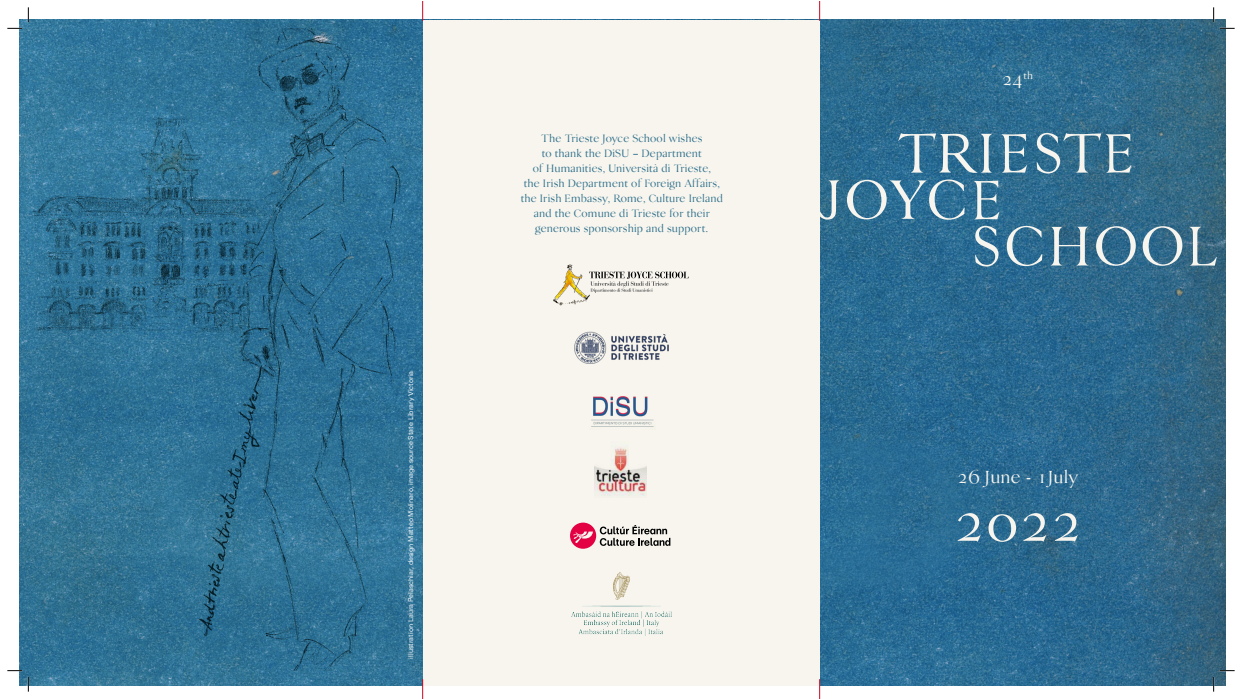
<style>
.page{position:relative;width:1242px;height:699px;background:#fff}
.page>*{position:absolute;margin:0;border:0;box-sizing:border-box;transform-origin:0 0}
.t1{font:300 54px "URW Danmark W01";color:#f7f5ee}
.t2{font:300 18px "URW Danmark W01";letter-spacing:.015em;color:#f7f5ee}
.t3{font:300 11px/15px "URW Danmark W01";letter-spacing:.015em;color:#30708b;text-align:center}
.t4{font:7px "Messina Sans";color:#fff}
</style>
<div class="page">
<img style="left:19px;top:19px;width:1206px;height:666px">
<div style="left:423px;top:20px;width:396px;height:665px;background:#f7f5ee"></div>
<img style="left:571px;top:572px;width:100px;height:63px">
<img style="left:594px;top:448px;width:53px;height:48px">
<svg style="left:570px;top:522px;width:100px;height:27px"></svg>
<img style="left:574px;top:331px;width:95px;height:32px">
<img style="left:591px;top:396px;width:63px;height:31px">
<svg style="left:422px;top:1px;width:1px;height:20px"></svg>
<svg style="left:422px;top:679px;width:1px;height:20px"></svg>
<svg style="left:819px;top:1px;width:1px;height:20px"></svg>
<svg style="left:819px;top:679px;width:1px;height:20px"></svg>
<svg style="left:973px;top:181px;width:26px;height:38px"></svg>
<svg style="left:819px;top:180px;width:20px;height:40px"></svg>
<svg style="left:847px;top:179px;width:117px;height:41px;background:#5589a6"></svg>
<svg style="left:975px;top:226px;width:23px;height:40px"></svg>
<svg style="left:1006px;top:226px;width:36px;height:40px"></svg>
<svg style="left:1096px;top:226px;width:39px;height:40px;background:#618ca4"></svg>
<svg style="left:1142px;top:226px;width:40px;height:40px;background:#628ca2"></svg>
<svg style="left:1050px;top:227px;width:38px;height:38px"></svg>
<svg style="left:1189px;top:227px;width:27px;height:39px"></svg>
<svg style="left:1001px;top:134px;width:26px;height:39px"></svg>
<svg style="left:1036px;top:133px;width:95px;height:40px;background:#5b89a1"></svg>
<svg style="left:898px;top:133px;width:94px;height:40px;background:#5d8ca7"></svg>
<img style="left:28px;top:28px;width:395px;height:642px">
<img style="left:553px;top:264px;width:136px;height:42px">
<svg style="left:7px;top:28px;width:15px;height:1px"></svg>
<svg style="left:1219px;top:28px;width:15px;height:1px"></svg>
<svg style="left:7px;top:670px;width:15px;height:1px"></svg>
<svg style="left:28px;top:7px;width:1px;height:15px"></svg>
<svg style="left:28px;top:676px;width:1px;height:15px"></svg>
<svg style="left:1213px;top:7px;width:1px;height:15px"></svg>
<svg style="left:1213px;top:670px;width:21px;height:21px"></svg>
<p class="t4" style="left:406px;top:658px;width:289px;rotate:-90deg">illustration Laura Pelaschiar, design Matteo Molinaro, image source State Library Victoria</p>
<p class="t3" style="left:521px;top:131px;width:204px">The Trieste Joyce School wishes<br>to thank the DiSU – Department<br>of Humanities, Università di Trieste,<br>the Irish Department of Foreign Affairs, the Irish Embassy, Rome, Culture Ireland and the Comune di Trieste for their generous sponsorship and support.</p>
<h2 class="t2" style="left:1001px;top:69px;width:33px">24<sup>th</sup></h2>
<h2 class="t2" style="left:956px;top:466px;width:123px">26 June - 1July</h2>
<h1 class="t1" style="left:952px;top:492px;width:133px">2022</h1>
</div>
